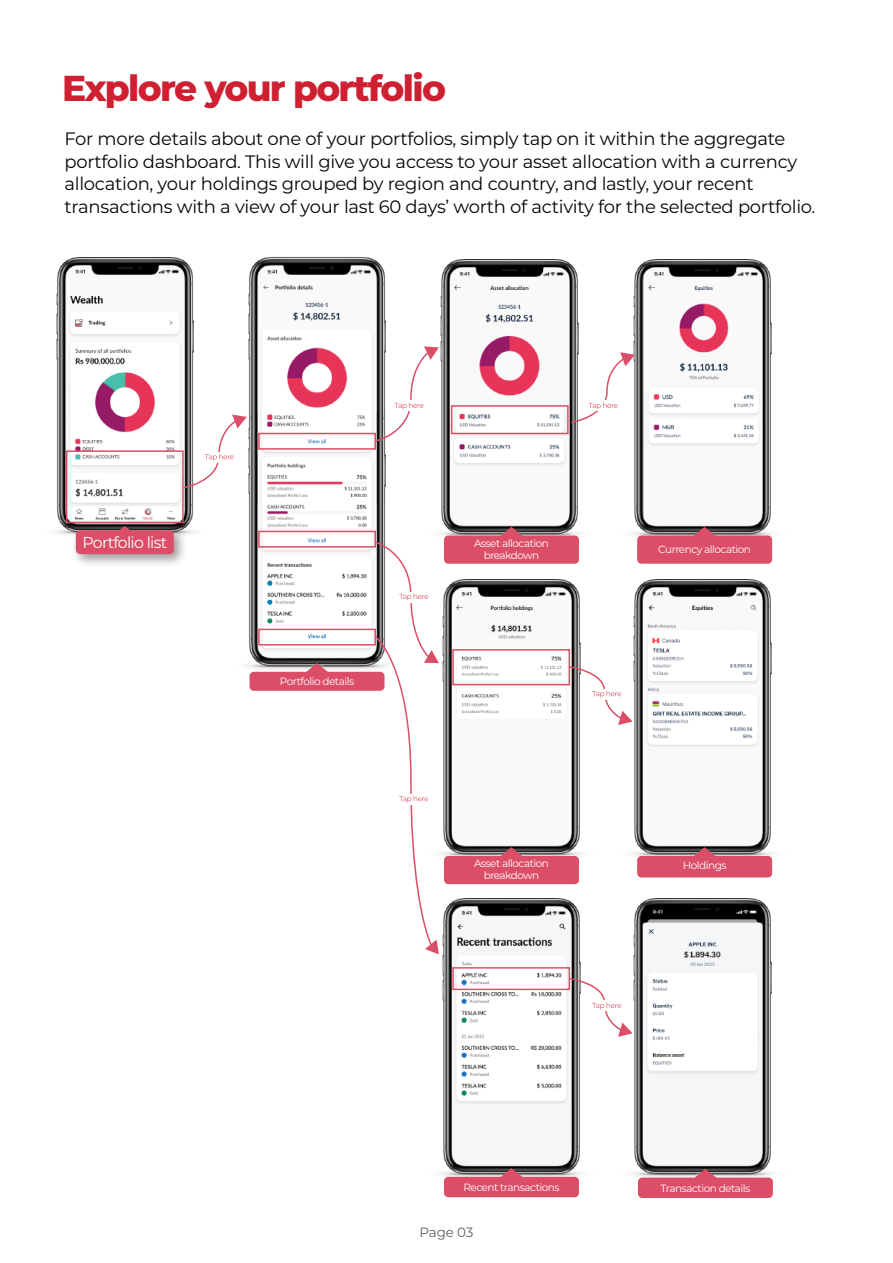
<style>
.page{position:relative;width:893px;height:1263px;background:#fff}
.page>*{position:absolute;margin:0;border:0;box-sizing:border-box;transform-origin:0 0}
.t1{font:800 36px "Montserrat";letter-spacing:-.045em;color:#cf2032}
.t2{font:18px/22.5px "Montserrat";letter-spacing:-.015em;color:#060705}
.t3{font:15.75px "Montserrat";letter-spacing:-.045em;color:#fff}
.t4{font:13.5px "Montserrat";letter-spacing:-.02em;color:#5e5f5f}
.t5{font:10.5px/12px "Montserrat";letter-spacing:-.045em;color:#fff;text-align:center}
</style>
<div class="page">
<img style="left:54px;top:258px;width:142px;height:277px">
<img style="left:232px;top:256px;width:154px;height:432px">
<img style="left:632px;top:259px;width:141px;height:299px">
<img style="left:439px;top:259px;width:141px;height:277px">
<img style="left:632px;top:579px;width:141px;height:298px">
<img style="left:441px;top:579px;width:141px;height:279px">
<img style="left:632px;top:899px;width:141px;height:298px">
<img style="left:438px;top:899px;width:144px;height:298px">
<img style="left:67px;top:517px;width:124px;height:48px">
<div style="left:76px;top:530px;width:98px;height:24px;background:#dc4e67;border-radius:4px"></div>
<svg style="left:119px;top:526px;width:12px;height:5px"></svg>
<div style="left:444px;top:535px;width:135px;height:29px;background:#dc4e67;border-radius:4px"></div>
<svg style="left:500px;top:527px;width:23px;height:9px"></svg>
<div style="left:250px;top:672px;width:134px;height:19px;background:#dc4e67;border-radius:4px"></div>
<svg style="left:306px;top:663px;width:22px;height:9px"></svg>
<div style="left:444px;top:856px;width:135px;height:28px;background:#dc4e67;border-radius:4px"></div>
<svg style="left:500px;top:847px;width:23px;height:9px"></svg>
<div style="left:444px;top:1177px;width:135px;height:20px;background:#dc4e67;border-radius:4px"></div>
<svg style="left:500px;top:1168px;width:23px;height:9px"></svg>
<div style="left:638px;top:1177px;width:135px;height:21px;background:#dc4e67;border-radius:4px"></div>
<svg style="left:694px;top:1169px;width:23px;height:9px"></svg>
<div style="left:637px;top:856px;width:135px;height:21px;background:#dc4e67;border-radius:4px"></div>
<svg style="left:693px;top:847px;width:23px;height:9px"></svg>
<div style="left:637px;top:535px;width:135px;height:29px;background:#dc4e67;border-radius:4px"></div>
<svg style="left:693px;top:527px;width:23px;height:9px"></svg>
<div style="left:66px;top:450px;width:118px;height:73px;border:2px solid #dc4e67"></div>
<div style="left:258px;top:433px;width:118px;height:17px;border:2px solid #dc4e67"></div>
<div style="left:451px;top:405px;width:118px;height:29px;border:2px solid #dc4e67"></div>
<div style="left:258px;top:531px;width:118px;height:17px;border:2px solid #dc4e67"></div>
<div style="left:452px;top:649px;width:118px;height:36px;border:2px solid #dc4e67"></div>
<div style="left:452px;top:967px;width:118px;height:23px;border:2px solid #dc4e67"></div>
<div style="left:258px;top:629px;width:118px;height:16px;border:2px solid #dc4e67"></div>
<svg style="left:182px;top:415px;width:65px;height:74px"></svg>
<svg style="left:374px;top:346px;width:65px;height:97px"></svg>
<svg style="left:570px;top:352px;width:65px;height:72px"></svg>
<svg style="left:567px;top:665px;width:66px;height:60px"></svg>
<svg style="left:567px;top:977px;width:66px;height:60px"></svg>
<svg style="left:374px;top:540px;width:65px;height:414px"></svg>
<h1 class="t1" style="left:62px;top:62px;width:385px">Explore your portfolio</h1>
<p class="t2" style="left:65px;top:127px;width:752px">For more details about one of your portfolios, simply tap on it within the aggregate portfolio dashboard. This will give you access to your asset allocation with a currency allocation, your holdings grouped by region and country, and lastly, your recent transactions with a view of your last 60 days’ worth of activity for the selected portfolio.</p>
<p class="t3" style="left:82px;top:532px;width:86px">Portfolio list</p>
<p class="t5" style="left:474px;top:537px;width:77px">Asset allocation breakdown</p>
<p class="t5" style="left:280px;top:675px;width:76px">Portfolio details</p>
<p class="t5" style="left:474px;top:857px;width:77px">Asset allocation breakdown</p>
<p class="t5" style="left:658px;top:543px;width:94px">Currency allocation</p>
<p class="t5" style="left:683px;top:859px;width:45px">Holdings</p>
<p class="t5" style="left:463px;top:1180px;width:98px">Recent transactions</p>
<p class="t5" style="left:660px;top:1181px;width:91px">Transaction details</p>
<p class="t4" style="left:420px;top:1222px;width:55px">Page 03</p>
</div>
